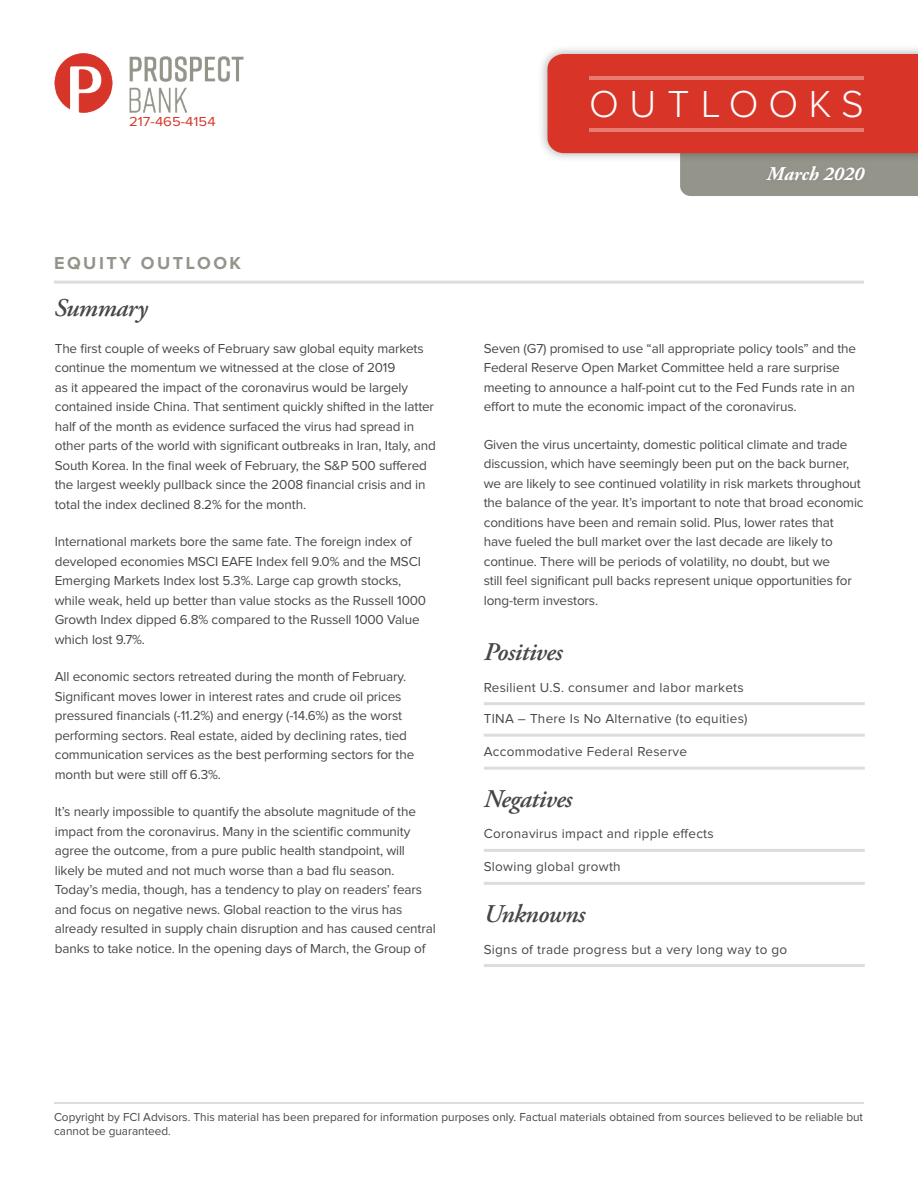
<style>
.page{position:relative;width:918px;height:1188px;background:#fff}
.page>*{position:absolute;margin:0;border:0;box-sizing:border-box;transform-origin:0 0}
.t1{font:300 39px "Proxima Nova";letter-spacing:.27em;color:#fff}
.bullets-square{font:italic 600 25.5px "Adobe Garamond Pro";letter-spacing:-.02em;color:#464747}
.palatino-main{font:italic 600 25.5px "Adobe Garamond Pro";letter-spacing:-.02em;color:#464747}
.t2{font:italic 700 19.5px "Adobe Garamond Pro";color:#fff}
.t3{font:700 18px "Proxima Nova";letter-spacing:.14em;color:#95948a}
.palatino-main-2{font:13.5px/19.5px "Proxima Nova";letter-spacing:-.01em;color:#464747}
.bullets-square-2{font:13.5px "Proxima Nova";letter-spacing:.02em;color:#464747}
.t4{font:13.5px "Proxima Nova";color:#d83528;scale:1.1 1}
.t5{font:12px/14.4px "Proxima Nova";color:#464747}
</style>
<div class="page">
<div style="left:538px;top:44px;width:380px;height:119px;background:#231f20;opacity:.38"></div>
<svg style="left:547px;top:54px;width:371px;height:142px;background:#d15b51"></svg>
<hr style="left:590px;top:76px;width:274px;height:4px;background:#e57b73">
<hr style="left:590px;top:128px;width:274px;height:4px;background:#e57b73">
<div style="left:762px;top:162px;width:107px;height:24px;background:#939288"></div>
<hr style="left:484px;top:702px;width:381px;height:3px;background:#dedcdc">
<hr style="left:484px;top:734px;width:381px;height:3px;background:#dedcdc">
<hr style="left:484px;top:767px;width:381px;height:3px;background:#dedcdc">
<hr style="left:484px;top:849px;width:381px;height:3px;background:#dedcdc">
<hr style="left:484px;top:882px;width:381px;height:3px;background:#dedcdc">
<hr style="left:484px;top:964px;width:381px;height:3px;background:#dedcdc">
<hr style="left:54px;top:281px;width:810px;height:3px;background:#dedcdc">
<hr style="left:54px;top:1102px;width:810px;height:2px;background:#dedcdc">
<img style="left:54px;top:54px;width:189px;height:58px">
<p class="t4" style="left:129px;top:116px;width:80px">217-465-4154</p>
<p class="t3" style="left:54px;top:254px;width:189px">EQUITY OUTLOOK</p>
<p class="bullets-square" style="left:54px;top:293px;width:95px">Summary</p>
<p class="palatino-main-2" style="left:55px;top:339px;width:383px">The first couple of weeks of February saw global equity markets continue the momentum we witnessed at the close of 2019<br>as it appeared the impact of the coronavirus would be largely contained inside China. That sentiment quickly shifted in the latter half of the month as evidence surfaced the virus had spread in other parts of the world with significant outbreaks in Iran, Italy, and South Korea. In the final week of February, the S&amp;P 500 suffered the largest weekly pullback since the 2008 financial crisis and in total the index declined 8.2% for the month.</p>
<p class="palatino-main-2" style="left:55px;top:533px;width:373px">International markets bore the same fate. The foreign index of developed economies MSCI EAFE Index fell 9.0% and the MSCI Emerging Markets Index lost 5.3%. Large cap growth stocks, while weak, held up better than value stocks as the Russell 1000<br>Growth Index dipped 6.8% compared to the Russell 1000 Value which lost 9.7%.</p>
<p class="palatino-main-2" style="left:55px;top:668px;width:361px">All economic sectors retreated during the month of February.<br>Significant moves lower in interest rates and crude oil prices pressured financials (-11.2%) and energy (-14.6%) as the worst performing sectors. Real estate, aided by declining rates, tied communication services as the best performing sectors for the month but were still off 6.3%.</p>
<p class="palatino-main-2" style="left:55px;top:803px;width:382px">It’s nearly impossible to quantify the absolute magnitude of the impact from the coronavirus. Many in the scientific community agree the outcome, from a pure public health standpoint, will likely be muted and not much worse than a bad flu season.<br>Today’s media, though, has a tendency to play on readers’ fears and focus on negative news. Global reaction to the virus has already resulted in supply chain disruption and has caused central banks to take notice. In the opening days of March, the Group of</p>
<h1 class="t1" style="left:589px;top:86px;width:276px">OUTLOOKS</h1>
<h3 class="t2" style="left:767px;top:162px;width:99px">March 2020</h3>
<p class="palatino-main-2" style="left:484px;top:339px;width:374px">Seven (G7) promised to use “all appropriate policy tools” and the Federal Reserve Open Market Committee held a rare surprise meeting to announce a half-point cut to the Fed Funds rate in an effort to mute the economic impact of the coronavirus.</p>
<p class="palatino-main-2" style="left:484px;top:435px;width:381px">Given the virus uncertainty, domestic political climate and trade discussion, which have seemingly been put on the back burner, we are likely to see continued volatility in risk markets throughout the balance of the year. It’s important to note that broad economic conditions have been and remain solid. Plus, lower rates that have fueled the bull market over the last decade are likely to continue. There will be periods of volatility, no doubt, but we<br>still feel significant pull backs represent unique opportunities for long-term investors.</p>
<p class="palatino-main" style="left:484px;top:637px;width:80px">Positives</p>
<p class="bullets-square-2" style="left:484px;top:681px;width:261px">Resilient U.S. consumer and labor markets</p>
<p class="bullets-square-2" style="left:484px;top:712px;width:265px">TINA – There Is No Alternative (to equities)</p>
<p class="bullets-square-2" style="left:484px;top:745px;width:205px">Accommodative Federal Reserve</p>
<p class="bullets-square" style="left:484px;top:784px;width:90px">Negatives</p>
<p class="bullets-square-2" style="left:484px;top:828px;width:232px">Coronavirus impact and ripple effects</p>
<p class="bullets-square-2" style="left:484px;top:861px;width:138px">Slowing global growth</p>
<p class="bullets-square" style="left:484px;top:899px;width:103px">Unknowns</p>
<p class="bullets-square-2" style="left:484px;top:943px;width:305px">Signs of trade progress but a very long way to go</p>
<p class="t5" style="left:54px;top:1110px;width:811px">Copyright by FCI Advisors. This material has been prepared for information purposes only. Factual materials obtained from sources believed to be reliable but cannot be guaranteed.</p>
</div>
